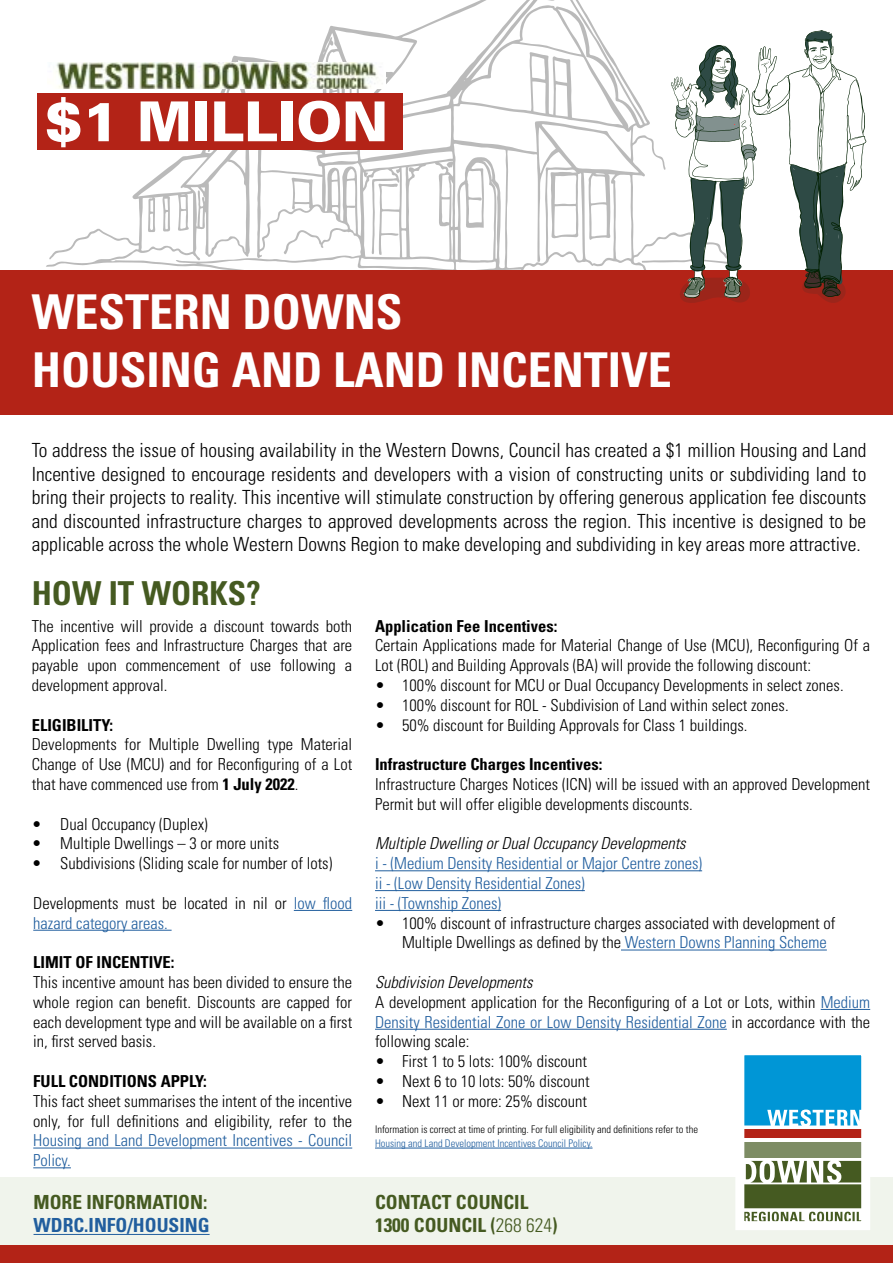
<style>
.page{position:relative;width:893px;height:1263px;background:#fff}
.page>*{position:absolute;margin:0;border:0;box-sizing:border-box;transform-origin:0 0}
.t1{font:900 55.05px "Univers 75";color:#fff}
.t2{font:700 condensed 48px/57.6px "Univers LT Std";color:#fff}
.t3{font:700 condensed 33px "Univers LT Std";color:#455a21}
.t4{font:300 condensed 19.5px/23.4px "Univers LT Std";color:#000;text-align:justify}
.t5{font:700 condensed 19.5px/23.9px "Univers LT Std";color:#455a21}
.t6{font:700 condensed 19.5px "Univers LT Std";color:#215e9e}
.t7{font:300 condensed 16.5px/19.8px "Univers LT Std";color:#000}
.t8{font:300 condensed 16.5px/19.8px "Univers LT Std";color:#215e9e}
.t9{font:700 condensed 16.5px "Univers LT Std";color:#000}
.t10{font:italic 300 condensed 16.5px "Univers LT Std";color:#000}
.t11{font:300 condensed 10.5px "Univers LT Std";color:#000}
.t12{font:300 condensed 10.5px "Univers LT Std";color:#215e9e}
.s1{font-weight:700}
.s2{color:#215e9e}
.s3{font-style:italic}
.s4{font-weight:300}
</style>
<div class="page">
<svg style="left:46px;top:0;width:625px;height:270px"></svg>
<div style="left:0;top:1178px;width:893px;height:68px;background:#f0f4ec"></div>
<div style="left:0;top:270px;width:893px;height:145px;background:#b32317"></div>
<div style="left:0;top:1246px;width:893px;height:17px;background:#b32317"></div>
<svg style="left:745px;top:1125px;width:115px;height:36px"></svg>
<svg style="left:745px;top:1056px;width:115px;height:69px;background:#179fd9"></svg>
<div style="left:743px;top:1129px;width:119px;height:9px;background:#b32317"></div>
<div style="left:743px;top:1142px;width:119px;height:15px;background:#7d8c64"></div>
<svg style="left:745px;top:1161px;width:115px;height:59px;background:#82906a"></svg>
<div style="left:735px;top:1046px;width:135px;height:184px;border:9px solid #fff"></div>
<hr style="left:294px;top:910px;width:58px;height:1px;background:#215e9e">
<hr style="left:33px;top:930px;width:139px;height:1px;background:#215e9e">
<hr style="left:33px;top:1147px;width:319px;height:1px;background:#215e9e">
<hr style="left:33px;top:1167px;width:38px;height:1px;background:#215e9e">
<hr style="left:375px;top:870px;width:327px;height:1px;background:#215e9e">
<hr style="left:375px;top:890px;width:210px;height:1px;background:#215e9e">
<hr style="left:375px;top:910px;width:126px;height:1px;background:#215e9e">
<hr style="left:621px;top:949px;width:206px;height:1px;background:#215e9e">
<hr style="left:821px;top:1009px;width:49px;height:1px;background:#215e9e">
<hr style="left:375px;top:1029px;width:352px;height:1px;background:#215e9e">
<hr style="left:375px;top:1148px;width:218px;height:1px;background:#215e9e">
<hr style="left:34px;top:1234px;width:176px;height:1px;background:#215e9e">
<svg style="left:671px;top:30px;width:195px;height:273px"></svg>
<div style="left:37px;top:94px;width:365px;height:56px;background:#b32317"></div>
<img style="left:48px;top:63px;width:337px;height:26px">
<h1 class="t1" style="left:45px;top:87px;width:344px">$1 MILLION</h1>
<h2 class="t2" style="left:32px;top:283px;width:642px">WESTERN DOWNS<br>HOUSING AND LAND INCENTIVE</h2>
<p class="t4" style="left:32px;top:439px;width:836px">To address the issue of housing availability in the Western Downs, Council has created a $1 million Housing and Land Incentive designed to encourage residents and developers with a vision of constructing units or subdividing land to bring their projects to reality. This incentive will stimulate construction by offering generous application fee discounts and discounted infrastructure charges to approved developments across the region. This incentive is designed to be applicable across the whole Western Downs Region to make developing and subdividing in key areas more attractive.</p>
<h3 class="t3" style="left:32px;top:573px;width:231px">HOW IT WORKS?</h3>
<p class="t7" style="left:32px;top:616px;width:322px;text-align:justify">The incentive will provide a discount towards both Application fees and Infrastructure Charges that are payable upon commencement of use following a development approval.</p>
<p class="t9" style="left:32px;top:714px;width:83px">ELIGIBILITY:</p>
<p class="t7" style="left:32px;top:735px;width:322px;text-align:justify">Developments for Multiple Dwelling type Material Change of Use (MCU) and for Reconfiguring of a Lot that have commenced use from <span class="s1">1 July 2022</span>.</p>
<p class="t7" style="left:32px;top:814px;width:178px">• Dual Occupancy (Duplex)</p>
<p class="t7" style="left:32px;top:834px;width:249px">• Multiple Dwellings – 3 or more units</p>
<p class="t7" style="left:32px;top:853px;width:302px">• Subdivisions (Sliding scale for number of lots)</p>
<p class="t7" style="left:33px;top:893px;width:320px">Developments must be located in nil or <span class="s2">low flood hazard category areas.</span></p>
<p class="t9" style="left:33px;top:952px;width:143px">LIMIT OF INCENTIVE:</p>
<p class="t7" style="left:33px;top:972px;width:321px;text-align:justify">This incentive amount has been divided to ensure the whole region can benefit. Discounts are capped for each development type and will be available on a first in, first served basis.</p>
<p class="t9" style="left:33px;top:1071px;width:175px">FULL CONDITIONS APPLY:</p>
<p class="t7" style="left:33px;top:1091px;width:320px">This fact sheet summarises the intent of the incentive only, for full definitions and eligibility, refer to the</p>
<p class="t8" style="left:33px;top:1131px;width:320px">Housing and Land Development Incentives - Council<br>Policy.</p>
<p class="t9" style="left:375px;top:615px;width:184px">Application Fee Incentives:</p>
<p class="t7" style="left:375px;top:636px;width:497px">Certain Applications made for Material Change of Use (MCU), Reconfiguring Of a<br>Lot (ROL) and Building Approvals (BA) will provide the following discount:</p>
<p class="t7" style="left:375px;top:675px;width:470px">• 100% discount for MCU or Dual Occupancy Developments in select zones.</p>
<p class="t7" style="left:375px;top:695px;width:415px">• 100% discount for ROL - Subdivision of Land within select zones.</p>
<p class="t7" style="left:375px;top:715px;width:374px">• 50% discount for Building Approvals for Class 1 buildings.</p>
<p class="t9" style="left:375px;top:754px;width:229px">Infrastructure Charges Incentives:</p>
<p class="t7" style="left:375px;top:774px;width:497px">Infrastructure Charges Notices (ICN) will be issued with an approved Development<br>Permit but will offer eligible developments discounts.</p>
<p class="t10" style="left:375px;top:834px;width:312px">Multiple Dwelling or Dual Occupancy Developments</p>
<p class="t8" style="left:375px;top:853px;width:329px">i - (Medium Density Residential or Major Centre zones) ii - (Low Density Residential Zones)<br>iii - (Township Zones)</p>
<p class="t7" style="left:402px;top:913px;width:435px;text-indent:-27px">• 100% discount of infrastructure charges associated with development of<br>Multiple Dwellings as defined by the <span class="s2">Western Downs Planning Scheme</span></p>
<p class="t7" style="left:375px;top:972px;width:497px"><span class="s3">Subdivision Developments<br></span>A development application for the Reconfiguring of a Lot or Lots, within <span class="s2">Medium Density Residential Zone or Low Density Residential Zone</span> in accordance with the following scale:</p>
<p class="t7" style="left:375px;top:1051px;width:214px">• First 1 to 5 lots: 100% discount</p>
<p class="t7" style="left:375px;top:1071px;width:216px">• Next 6 to 10 lots: 50% discount</p>
<p class="t7" style="left:375px;top:1091px;width:214px">• Next 11 or more: 25% discount</p>
<p class="t11" style="left:375px;top:1123px;width:325px">Information is correct at time of printing. For full eligibility and definitions refer to the</p>
<p class="t12" style="left:375px;top:1137px;width:219px">Housing and Land Development Incentives Council Policy.</p>
<p class="t5" style="left:34px;top:1190px;width:175px">MORE INFORMATION:</p>
<p class="t5" style="left:375px;top:1190px;width:184px">CONTACT COUNCIL<br>1300 COUNCIL (<span class="s4">268 624</span>)</p>
<p class="t6" style="left:34px;top:1213px;width:178px">WDRC.INFO/HOUSING</p>
</div>
